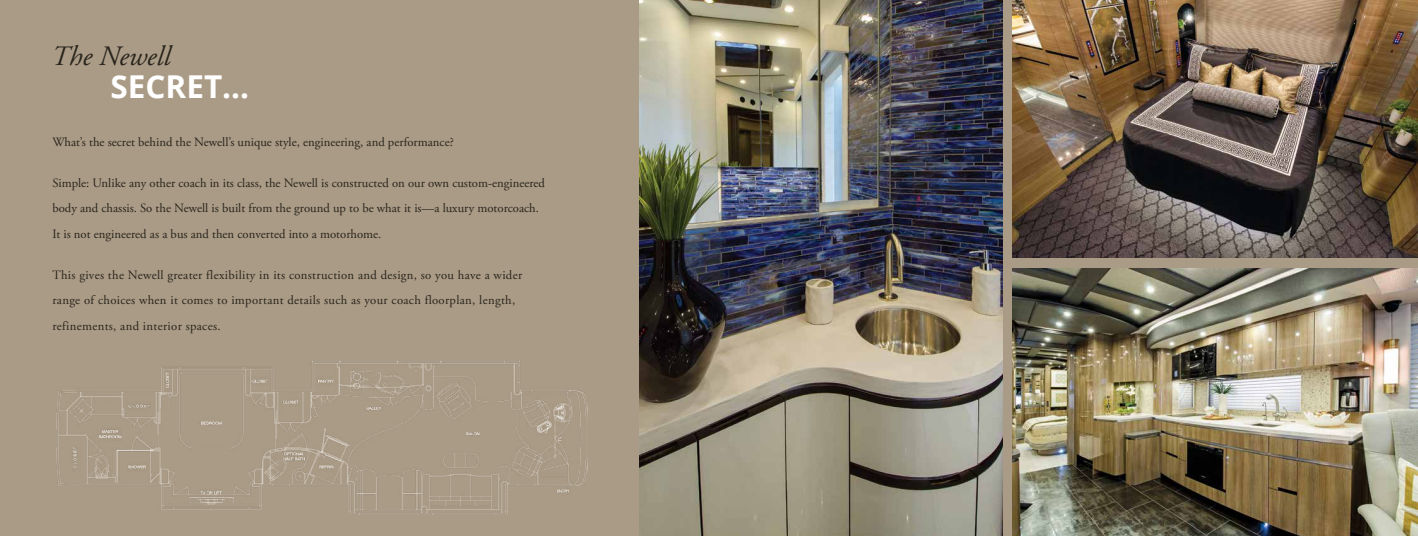
<style>
.page{position:relative;width:1418px;height:536px;background:#aa9b86}
.page>*{position:absolute;margin:0;border:0;box-sizing:border-box;transform-origin:0 0}
.t1{font:700 31.5px "Open Sans";color:#fff}
.t2{font:italic 28px "Adobe Garamond";color:#29251c}
.t3{font:12.69px/25.4px "Adobe Garamond Pro";color:#29251c}
.t4{font:12.69px/25.4px "Adobe Garamond Pro";letter-spacing:.025em;color:#29251c}
</style>
<div class="page">
<img style="left:1013px;top:0;width:405px;height:258px">
<img style="left:1013px;top:268px;width:405px;height:268px">
<img style="left:639px;top:0;width:363px;height:536px">
<img style="left:56px;top:361px;width:531px;height:153px">
<h2 class="t2" style="left:51px;top:41px;width:120px">The Newell</h2>
<h1 class="t1" style="left:110px;top:64px;width:140px">SECRET…</h1>
<p class="t3" style="left:52px;top:129px;width:403px">What’s the secret behind the Newell’s unique style, engineering, and performance?</p>
<p class="t3" style="left:52px;top:171px;width:494px">Simple: Unlike any other coach in its class, the Newell is constructed on our own custom-engineered body and chassis. So the Newell is built from the ground up to be what it is—a luxury motorcoach.<br>It is not engineered as a bus and then converted into a motorhome.</p>
<p class="t4" style="left:52px;top:262px;width:471px">This gives the Newell greater flexibility in its construction and design, so you have a wider range of choices when it comes to important details such as your coach floorplan, length, refinements, and interior spaces.</p>
</div>
